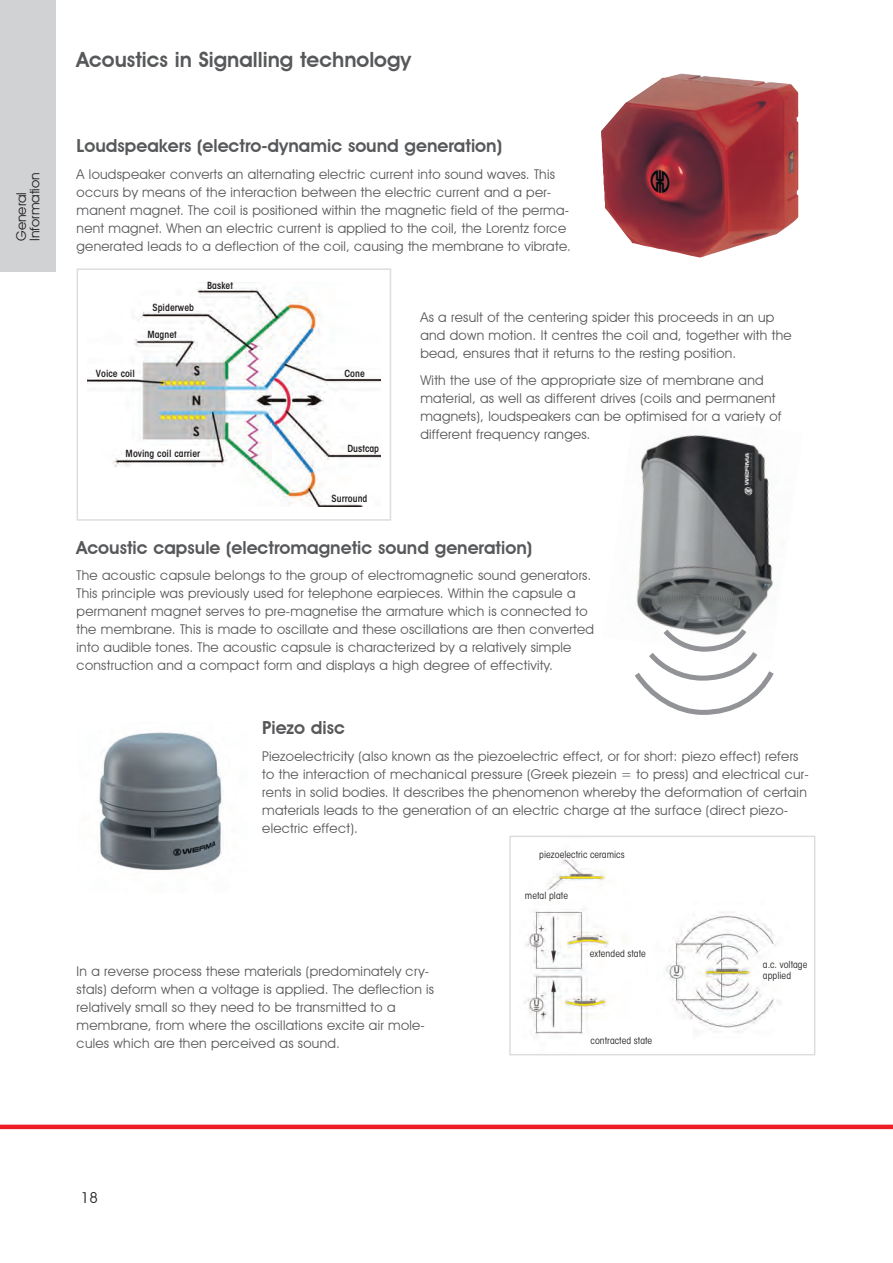
<style>
.page{position:relative;width:893px;height:1263px;background:#fff}
.page>*{position:absolute;margin:0;border:0;box-sizing:border-box;transform-origin:0 0}
.t1{font:600 21px "Avant Garde IT Cby BT";color:#57585a}
.t2{font:600 18px "Avant Garde IT Cby BT";color:#57585a}
.t3{font:15px "Avant Garde IT Cby BT";color:#231f20}
.t4{font:13.5px/18px "Avant Garde IT Cby BT";letter-spacing:.02em;color:#57585a}
.t5{font:13.5px/13.5px "Avant Garde IT Cby BT";color:#231f20}
.t6{font:condensed 9.75px/11.7px "ITC Avant Garde Std";letter-spacing:.005em;color:#231f20}
.t7{font:600 condensed 9.75px "ITC Avant Garde Std";letter-spacing:.005em;color:#231f20}
</style>
<div class="page">
<hr style="left:0;top:1125px;width:893px;height:4px;background:#ee1d23">
<div style="left:0;top:0;width:55px;height:272px;background:#d1d2d4"></div>
<img style="left:636px;top:435px;width:137px;height:193px">
<img style="left:88px;top:287px;width:293px;height:219px">
<div style="left:77px;top:268px;width:314px;height:253px;border:2px solid #dcdddf"></div>
<img style="left:601px;top:73px;width:198px;height:185px">
<img style="left:98px;top:732px;width:124px;height:139px">
<svg style="left:634px;top:628px;width:140px;height:87px"></svg>
<img style="left:524px;top:857px;width:255px;height:178px">
<div style="left:509px;top:836px;width:306px;height:219px;border:2px solid #dcdddf"></div>
<p class="t5" style="left:14px;top:241px;width:70px;rotate:-90deg">General<br>Information</p>
<h1 class="t1" style="left:77px;top:47px;width:336px">Acoustics in Signalling technology</h1>
<h2 class="t2" style="left:77px;top:135px;width:427px">Loudspeakers (electro-dynamic sound generation)</h2>
<p class="t4" style="left:77px;top:165px;width:496px">A loudspeaker converts an alternating electric current into sound waves. This occurs by means of the interaction between the electric current and a per&shy;manent magnet. The coil is positioned within the magnetic field of the perma&shy;nent magnet. When an electric current is applied to the coil, the Lorentz force generated leads to a deflection of the coil, causing the membrane to vibrate.</p>
<p class="t7" style="left:96px;top:367px;width:41px">Voice coil</p>
<p class="t7" style="left:153px;top:302px;width:43px">Spiderweb</p>
<p class="t7" style="left:147px;top:328px;width:31px">Magnet</p>
<p class="t7" style="left:207px;top:279px;width:27px">Basket</p>
<p class="t7" style="left:126px;top:447px;width:76px">Moving coil carrier</p>
<p class="t7" style="left:344px;top:367px;width:22px">Cone</p>
<p class="t7" style="left:347px;top:443px;width:33px">Dustcap</p>
<p class="t7" style="left:332px;top:493px;width:37px">Surround</p>
<p class="t4" style="left:420px;top:308px;width:373px">As a result of the centering spider this proceeds in an up and down motion. It centres the coil and, together with the bead, ensures that it returns to the resting position.</p>
<p class="t4" style="left:420px;top:371px;width:363px">With the use of the appropriate size of membrane and material, as well as different drives (coils and permanent magnets), loudspeakers can be optimised for a variety of different frequency ranges.</p>
<h2 class="t2" style="left:77px;top:537px;width:457px">Acoustic capsule (electromagnetic sound generation)</h2>
<p class="t4" style="left:77px;top:566px;width:519px">The acoustic capsule belongs to the group of electromagnetic sound generators.<br>This principle was previously used for telephone earpieces. Within the capsule a permanent magnet serves to pre-magnetise the armature which is connected to the membrane. This is made to oscillate and these oscillations are then converted into audible tones. The acoustic capsule is characterized by a relatively simple construction and a compact form and displays a high degree of effectivity.</p>
<h2 class="t2" style="left:262px;top:717px;width:84px">Piezo disc</h2>
<p class="t4" style="left:262px;top:747px;width:548px">Piezoelectricity (also known as the piezoelectric effect, or for short: piezo effect) refers to the interaction of mechanical pressure (Greek piezein = to press) and electrical cur&shy;rents in solid bodies. It describes the phenomenon whereby the deformation of certain materials leads to the generation of an electric charge at the surface (direct piezo&shy;electric effect).</p>
<p class="t6" style="left:539px;top:848px;width:87px">piezoelectric ceramics</p>
<p class="t6" style="left:525px;top:889px;width:45px">metal plate</p>
<p class="t4" style="left:77px;top:962px;width:359px">In a reverse process these materials (predominately cry&shy;stals) deform when a voltage is applied. The deflection is relatively small so they need to be transmitted to a membrane, from where the oscillations excite air mole&shy;cules which are then perceived as sound.</p>
<p class="t6" style="left:590px;top:948px;width:58px">extended state</p>
<p class="t6" style="left:591px;top:1035px;width:63px">contracted state</p>
<p class="t6" style="left:763px;top:958px;width:46px">a.c. voltage applied</p>
<p class="t3" style="left:81px;top:1189px;width:19px">18</p>
</div>
